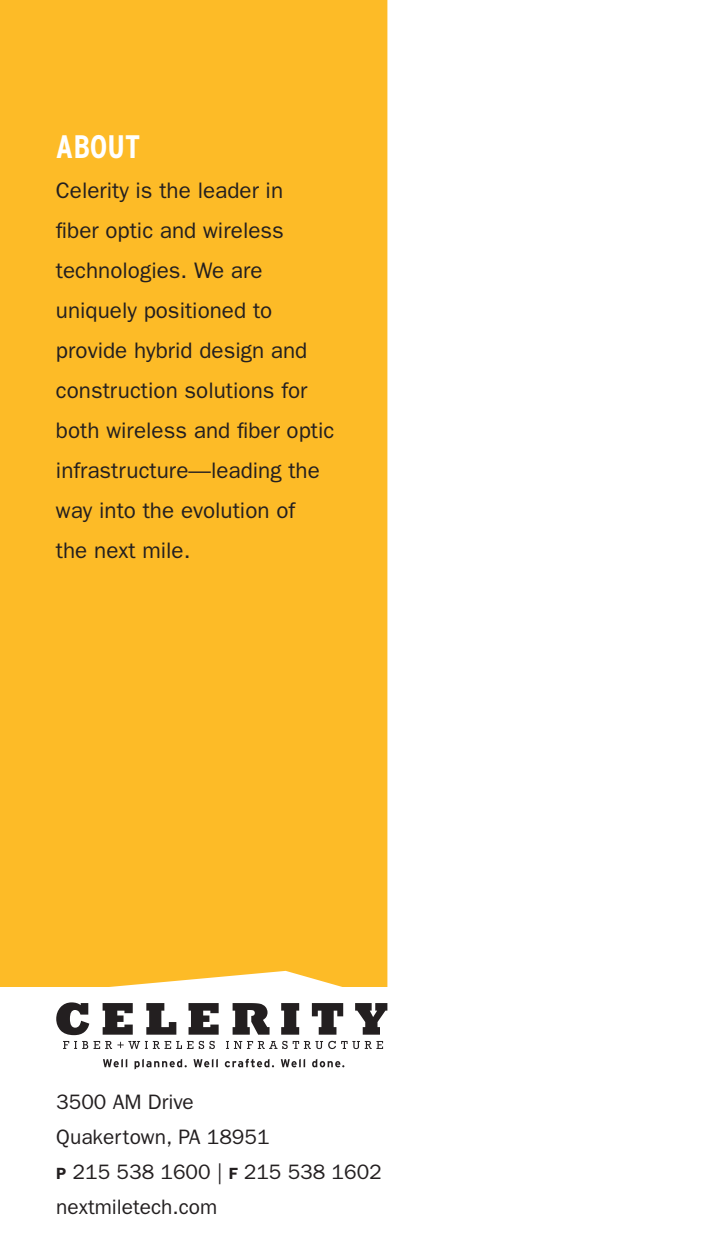
<style>
.page{position:relative;width:720px;height:1260px;background:#fff}
.page>*{position:absolute;margin:0;border:0;box-sizing:border-box;transform-origin:0 0}
.t1{font:700 condensed 32.5px "Interstate";color:#fff}
.t2{font:22.5px/40px "Franklin Gothic";color:#231f20}
.t3{font:21px "Franklin Gothic";color:#231f20}
.s1{font-weight:600;font-size:16.25px}
</style>
<div class="page">
<div style="left:0;top:0;width:387px;height:987px;background:#fdbb27"></div>
<svg style="left:103px;top:1059px;width:24px;height:8px"></svg>
<svg style="left:135px;top:1059px;width:52px;height:10px"></svg>
<svg style="left:193px;top:1059px;width:25px;height:8px"></svg>
<svg style="left:225px;top:1059px;width:49px;height:8px"></svg>
<svg style="left:281px;top:1059px;width:24px;height:8px"></svg>
<svg style="left:312px;top:1059px;width:32px;height:8px"></svg>
<svg style="left:56px;top:1002px;width:33px;height:33px"></svg>
<svg style="left:103px;top:1003px;width:30px;height:32px"></svg>
<svg style="left:146px;top:1003px;width:30px;height:32px"></svg>
<svg style="left:188px;top:1003px;width:31px;height:32px"></svg>
<svg style="left:281px;top:1003px;width:18px;height:32px"></svg>
<svg style="left:312px;top:1003px;width:31px;height:32px"></svg>
<svg style="left:355px;top:1003px;width:32px;height:32px"></svg>
<svg style="left:233px;top:1003px;width:37px;height:32px"></svg>
<svg style="left:63px;top:1041px;width:25px;height:8px"></svg>
<svg style="left:94px;top:1041px;width:121px;height:8px"></svg>
<svg style="left:226px;top:1041px;width:157px;height:8px"></svg>
<p class="t1" style="left:56px;top:128px;width:86px">ABOUT</p>
<p class="t2" style="left:56px;top:170px;width:280px">Celerity is the leader in<br>fiber optic and wireless technologies. We are uniquely positioned to provide hybrid design and construction solutions for both wireless and fiber optic infrastructure—leading the way into the evolution of<br>the next mile.</p>
<p class="t3" style="left:56px;top:1090px;width:139px">3500 AM Drive</p>
<p class="t3" style="left:56px;top:1125px;width:215px">Quakertown, PA 18951</p>
<p class="t3" style="left:56px;top:1160px;width:327px"><span class="s1">P</span> 215 538 1600 | <span class="s1">F</span> 215 538 1602</p>
<p class="t3" style="left:56px;top:1194px;width:163px">nextmiletech.com</p>
</div>
